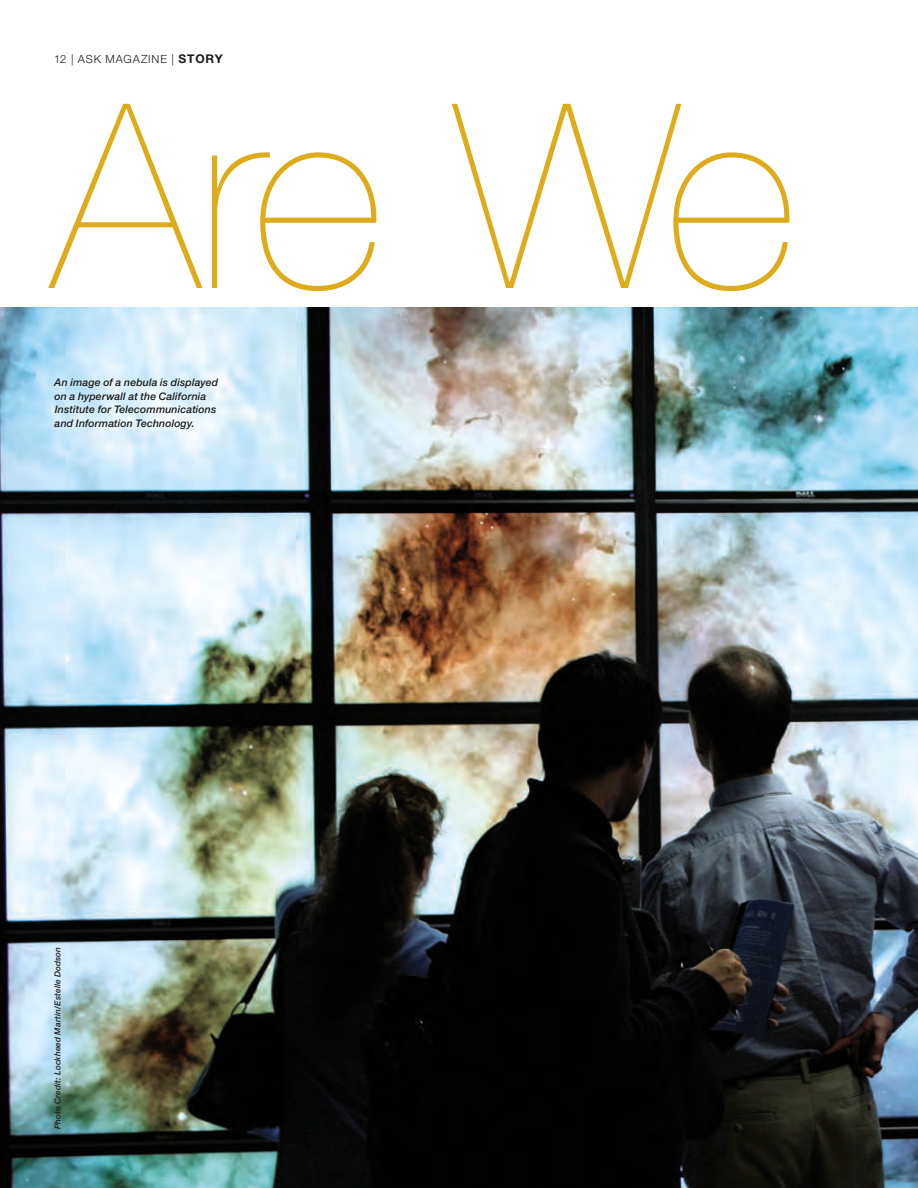
<style>
.page{position:relative;width:918px;height:1188px;background:#fff}
.page>*{position:absolute;margin:0;border:0;box-sizing:border-box;transform-origin:0 0}
.t1{font:200 257.85px "Helvetica Neue";color:#deac1a}
.t2{font:300 11.25px "Helvetica Neue";letter-spacing:.075em;color:#1c1c1a}
.t3{font:italic 500 10.5px/13.5px "Helvetica Neue";letter-spacing:.01em;color:#1c1c1a}
.t4{font:italic 500 8.25px "Helvetica Neue";letter-spacing:.01em;color:#1c1c1a}
.s1{font-weight:700;font-size:12px}
</style>
<div class="page">
<img style="left:0;top:308px;width:918px;height:880px">
<p class="t2" style="left:54px;top:53px;width:170px">12 | ASK MAGAZINE | <span class="s1">STORY</span></p>
<h1 class="t1" style="left:51px;top:48px;width:746px">Are We</h1>
<p class="t3" style="left:54px;top:376px;width:166px">An image of a nebula is displayed on a hyperwall at the California<br>Institute for Telecommunications and Information Technology.</p>
<p class="t4" style="left:53px;top:1129px;width:184px;rotate:-90deg">Photo Credit: Lockheed Martin/Estelle Dodson</p>
</div>
